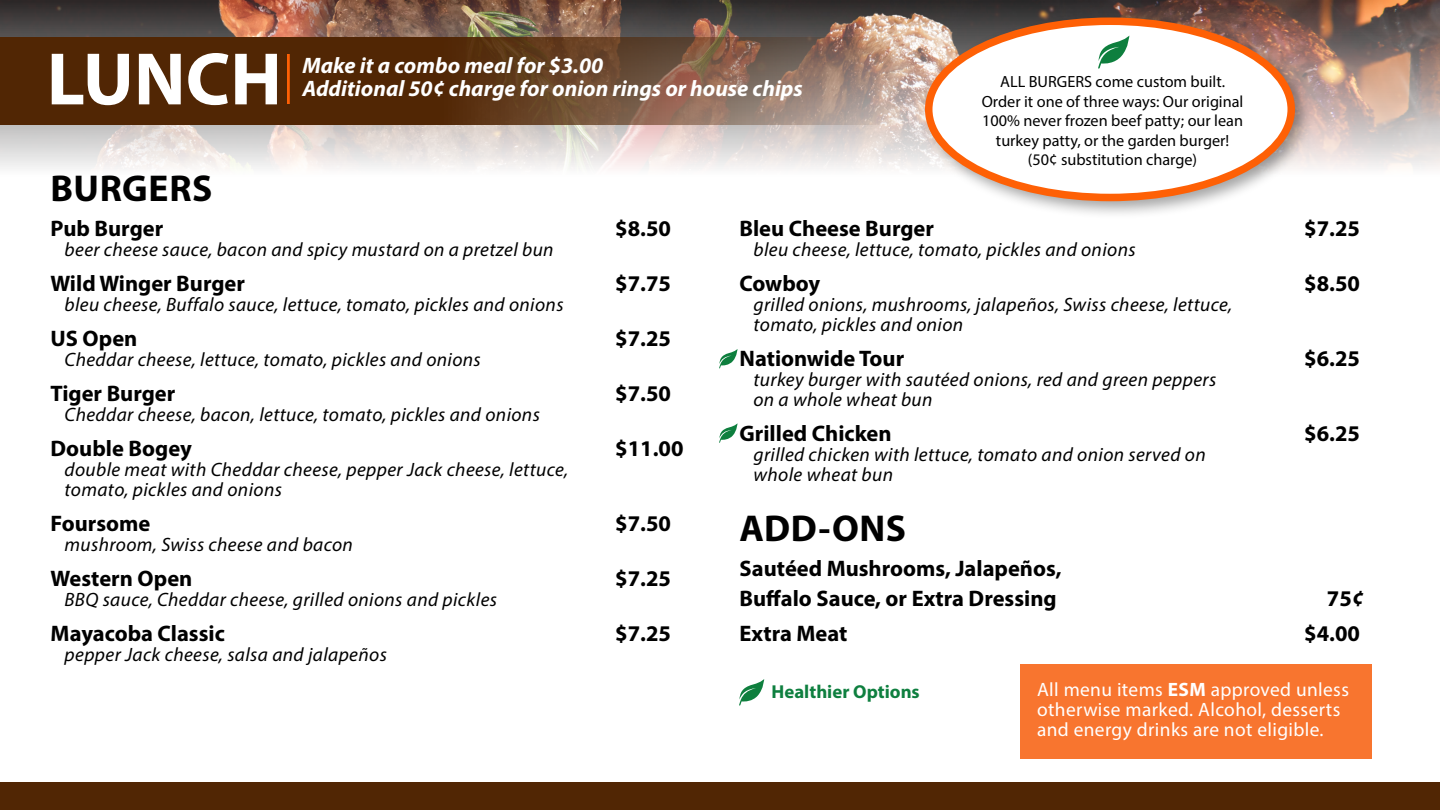
<style>
.page{position:relative;width:1440px;height:810px;background:#fff}
.page>*{position:absolute;margin:0;border:0;box-sizing:border-box;transform-origin:0 0}
.Section_Title{font:700 75px "Myriad Pro";color:#fff}
.t1{font:700 37.5px "Myriad Pro";letter-spacing:.015em;color:#000}
.heading{font:700 22.5px/30px "Myriad Pro";color:#000}
.t2{font:italic 700 22.38px/23.8px "Myriad Pro";color:#fff}
.P__Ingredients{font:italic 19.38px/20px "Myriad Pro";letter-spacing:.02em;color:#000}
.P__Ingredients-2{font:19.38px/20px "Myriad Pro";letter-spacing:.02em;color:#fff}
.t3{font:700 18.75px "Myriad Pro";color:#0e7f3f}
.t4{font:16.25px/19.5px "Myriad Pro";color:#000;text-align:center}
.s1{font-style:italic}
.s2{font-weight:700}
</style>
<div class="page">
<img style="left:0;top:0;width:1440px;height:169px">
<svg style="left:0;top:38px;width:919px;height:87px;background:#6b462b"></svg>
<div style="left:0;top:782px;width:1440px;height:28px;background:#512604"></div>
<hr style="left:288px;top:55px;width:2px;height:49px;background:#fe6005">
<svg style="left:719px;top:423px;width:19px;height:20px"></svg>
<svg style="left:719px;top:349px;width:19px;height:19px"></svg>
<svg style="left:739px;top:679px;width:25px;height:27px"></svg>
<div style="left:919px;top:11px;width:395px;height:209px;background:#000;opacity:.36"></div>
<div style="left:929px;top:21px;width:362px;height:177px;background:#fff;border-radius:50%"></div>
<div style="left:925px;top:18px;width:370px;height:183px;border:8px solid #fe6005;border-radius:50%"></div>
<svg style="left:1098px;top:36px;width:31px;height:33px"></svg>
<div style="left:1020px;top:664px;width:352px;height:95px;background:#f8752f"></div>
<p class="Section_Title" style="left:47px;top:30px;width:237px">LUNCH</p>
<p class="t2" style="left:302px;top:53px;width:502px">Make it a combo meal for $3.00<br>Additional 50¢ charge for onion rings or house chips</p>
<p class="t4" style="left:982px;top:72px;width:263px">ALL BURGERS come custom built.<br>Order it one of three ways: Our original 100% never frozen beef patty; our lean turkey patty, or the garden burger! (50¢ substitution charge)</p>
<p class="t1" style="left:51px;top:164px;width:163px">BURGERS</p>
<p class="heading" style="left:51px;top:212px;width:114px">Pub Burger</p>
<p class="heading" style="left:615px;top:212px;width:57px">$8.50</p>
<p class="P__Ingredients" style="left:65px;top:239px;width:491px">beer cheese sauce, bacon and spicy mustard on a pretzel bun</p>
<p class="heading" style="left:51px;top:267px;width:196px">Wild Winger Burger</p>
<p class="heading" style="left:615px;top:267px;width:57px">$7.75</p>
<p class="P__Ingredients" style="left:65px;top:294px;width:501px">bleu cheese, Buffalo sauce, lettuce, tomato, pickles and onions</p>
<p class="heading" style="left:51px;top:322px;width:88px">US Open</p>
<p class="heading" style="left:615px;top:322px;width:57px">$7.25</p>
<p class="P__Ingredients" style="left:65px;top:349px;width:418px">Cheddar cheese, lettuce, tomato, pickles and onions</p>
<p class="heading" style="left:51px;top:377px;width:126px">Tiger Burger</p>
<p class="heading" style="left:615px;top:377px;width:57px">$7.50</p>
<p class="P__Ingredients" style="left:65px;top:404px;width:477px">Cheddar cheese, bacon, lettuce, tomato, pickles and onions</p>
<p class="heading" style="left:51px;top:432px;width:143px">Double Bogey</p>
<p class="heading" style="left:615px;top:432px;width:70px">$11.00</p>
<p class="P__Ingredients" style="left:65px;top:459px;width:505px">double meat with Cheddar cheese, pepper Jack cheese, lettuce, tomato, pickles and onions</p>
<p class="heading" style="left:51px;top:507px;width:101px">Foursome</p>
<p class="heading" style="left:615px;top:507px;width:57px">$7.50</p>
<p class="P__Ingredients" style="left:65px;top:534px;width:290px">mushroom, Swiss cheese and bacon</p>
<p class="heading" style="left:51px;top:562px;width:143px">Western Open</p>
<p class="heading" style="left:615px;top:562px;width:57px">$7.25</p>
<p class="P__Ingredients" style="left:65px;top:589px;width:434px">BBQ sauce, Cheddar cheese, grilled onions and pickles</p>
<p class="heading" style="left:51px;top:617px;width:176px">Mayacoba Classic</p>
<p class="heading" style="left:615px;top:617px;width:57px">$7.25</p>
<p class="P__Ingredients" style="left:65px;top:644px;width:324px">pepper Jack cheese, salsa and jalapeños</p>
<p class="heading" style="left:740px;top:212px;width:196px">Bleu Cheese Burger</p>
<p class="heading" style="left:1304px;top:212px;width:57px">$7.25</p>
<p class="P__Ingredients" style="left:753px;top:239px;width:384px">bleu cheese, lettuce, tomato, pickles and onions</p>
<p class="heading" style="left:740px;top:267px;width:82px">Cowboy</p>
<p class="heading" style="left:1304px;top:267px;width:57px">$8.50</p>
<p class="P__Ingredients" style="left:753px;top:294px;width:480px">grilled onions, mushrooms, jalapeños, Swiss cheese, lettuce, tomato, pickles and onion</p>
<p class="heading" style="left:740px;top:342px;width:166px">Nationwide Tour</p>
<p class="heading" style="left:1304px;top:342px;width:57px">$6.25</p>
<p class="P__Ingredients" style="left:753px;top:369px;width:464px">turkey burger with sautéed onions, red and green peppers on a whole wheat bun</p>
<p class="heading" style="left:740px;top:417px;width:154px">Grilled Chicken</p>
<p class="heading" style="left:1304px;top:417px;width:57px">$6.25</p>
<p class="P__Ingredients" style="left:753px;top:444px;width:454px">grilled chicken with lettuce, tomato and onion served on whole wheat bun</p>
<p class="t1" style="left:740px;top:504px;width:168px">ADD-ONS</p>
<p class="heading" style="left:740px;top:552px;width:324px">Sautéed Mushrooms, Jalapeños,<br>Buffalo Sauce, or Extra Dressing</p>
<p class="heading" style="left:1327px;top:582px;width:39px">75<span class="s1">¢</span></p>
<p class="heading" style="left:740px;top:617px;width:109px">Extra Meat</p>
<p class="heading" style="left:1304px;top:617px;width:57px">$4.00</p>
<p class="t3" style="left:772px;top:679px;width:150px">Healthier Options</p>
<p class="P__Ingredients-2" style="left:1037px;top:679px;width:313px">All menu items <span class="s2">ESM</span> approved unless otherwise marked. Alcohol, desserts and energy drinks are not eligible.</p>
</div>
